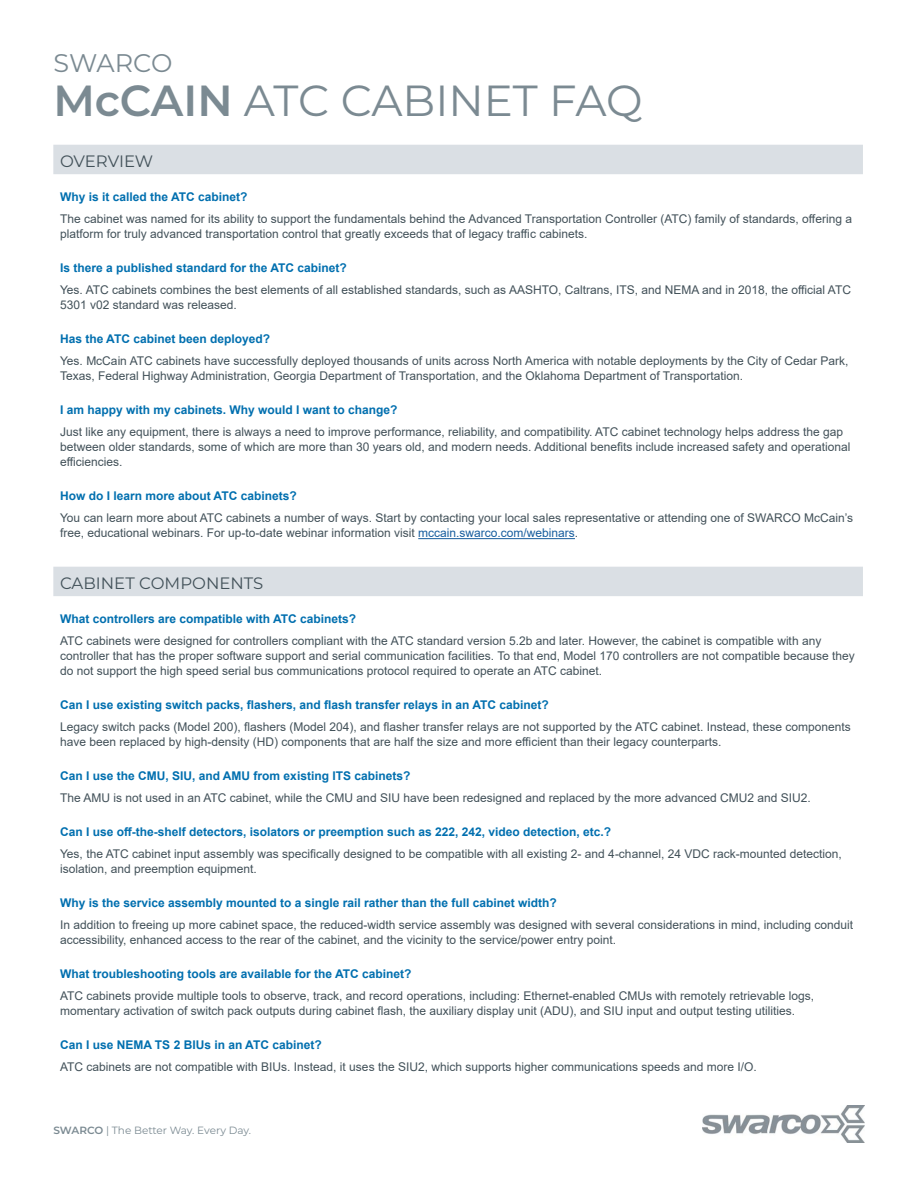
<style>
.page{position:relative;width:918px;height:1188px;background:#fff}
.page>*{position:absolute;margin:0;border:0;box-sizing:border-box;transform-origin:0 0}
.Product_Name_Header{font:43.5px "Montserrat";letter-spacing:-.005em;color:#7b8a92}
.SWARCO_Header{font:25.5px "Montserrat";color:#7b8a92}
.Headings{font:16.5px "Montserrat";color:#425159}
.Chart_Text-_left_jus{font:12px/15px "Arial";color:#425159}
.Questions_Left_Align{font:700 12px "Arial";color:#006faf}
.Footer_-_Claim{font:10.5px "Montserrat";color:#7b8a92}
.s1{font-weight:600}
.s2{color:#175d9e}
</style>
<div class="page">
<img style="left:702px;top:1105px;width:163px;height:37px">
<svg style="left:53px;top:145px;width:810px;height:451px"></svg>
<hr style="left:418px;top:538px;width:157px;height:1px;background:#175d9e">
<p class="SWARCO_Header" style="left:53px;top:46px;width:121px">SWARCO</p>
<p class="Product_Name_Header" style="left:53px;top:71px;width:591px"><span class="s1">McCAIN</span> ATC CABINET FAQ</p>
<p class="Headings" style="left:60px;top:150px;width:95px">OVERVIEW</p>
<p class="Questions_Left_Align" style="left:60px;top:189px;width:189px">Why is it called the ATC cabinet?</p>
<p class="Chart_Text-_left_jus" style="left:60px;top:212px;width:793px">The cabinet was named for its ability to support the fundamentals behind the Advanced Transportation Controller (ATC) family of standards, offering a platform for truly advanced transportation control that greatly exceeds that of legacy traffic cabinets.</p>
<p class="Questions_Left_Align" style="left:60px;top:260px;width:288px">Is there a published standard for the ATC cabinet?</p>
<p class="Chart_Text-_left_jus" style="left:60px;top:283px;width:793px">Yes. ATC cabinets combines the best elements of all established standards, such as AASHTO, Caltrans, ITS, and NEMA and in 2018, the official ATC<br>5301 v02 standard was released.</p>
<p class="Questions_Left_Align" style="left:60px;top:330px;width:212px">Has the ATC cabinet been deployed?</p>
<p class="Chart_Text-_left_jus" style="left:60px;top:354px;width:790px">Yes. McCain ATC cabinets have successfully deployed thousands of units across North America with notable deployments by the City of Cedar Park,<br>Texas, Federal Highway Administration, Georgia Department of Transportation, and the Oklahoma Department of Transportation.</p>
<p class="Questions_Left_Align" style="left:60px;top:401px;width:339px">I am happy with my cabinets. Why would I want to change?</p>
<p class="Chart_Text-_left_jus" style="left:60px;top:425px;width:792px">Just like any equipment, there is always a need to improve performance, reliability, and compatibility. ATC cabinet technology helps address the gap between older standards, some of which are more than 30 years old, and modern needs. Additional benefits include increased safety and operational efficiencies.</p>
<p class="Questions_Left_Align" style="left:60px;top:487px;width:238px">How do I learn more about ATC cabinets?</p>
<p class="Chart_Text-_left_jus" style="left:60px;top:511px;width:795px">You can learn more about ATC cabinets a number of ways. Start by contacting your local sales representative or attending one of SWARCO McCain’s free, educational webinars. For up-to-date webinar information visit <span class="s2">mccain.swarco.com/webinars</span>.</p>
<p class="Headings" style="left:60px;top:572px;width:205px">CABINET COMPONENTS</p>
<p class="Questions_Left_Align" style="left:60px;top:610px;width:298px">What controllers are compatible with ATC cabinets?</p>
<p class="Chart_Text-_left_jus" style="left:60px;top:634px;width:796px">ATC cabinets were designed for controllers compliant with the ATC standard version 5.2b and later. However, the cabinet is compatible with any controller that has the proper software support and serial communication facilities. To that end, Model 170 controllers are not compatible because they do not support the high speed serial bus communications protocol required to operate an ATC cabinet.</p>
<p class="Questions_Left_Align" style="left:60px;top:696px;width:490px">Can I use existing switch packs, flashers, and flash transfer relays in an ATC cabinet?</p>
<p class="Chart_Text-_left_jus" style="left:60px;top:720px;width:792px">Legacy switch packs (Model 200), flashers (Model 204), and flasher transfer relays are not supported by the ATC cabinet. Instead, these components have been replaced by high-density (HD) components that are half the size and more efficient than their legacy counterparts.</p>
<p class="Questions_Left_Align" style="left:60px;top:767px;width:352px">Can I use the CMU, SIU, and AMU from existing ITS cabinets?</p>
<p class="Chart_Text-_left_jus" style="left:60px;top:791px;width:752px">The AMU is not used in an ATC cabinet, while the CMU and SIU have been redesigned and replaced by the more advanced CMU2 and SIU2.</p>
<p class="Questions_Left_Align" style="left:60px;top:823px;width:553px">Can I use off-the-shelf detectors, isolators or preemption such as 222, 242, video detection, etc.?</p>
<p class="Chart_Text-_left_jus" style="left:60px;top:847px;width:783px">Yes, the ATC cabinet input assembly was specifically designed to be compatible with all existing 2- and 4-channel, 24 VDC rack-mounted detection, isolation, and preemption equipment.</p>
<p class="Questions_Left_Align" style="left:60px;top:894px;width:498px">Why is the service assembly mounted to a single rail rather than the full cabinet width?</p>
<p class="Chart_Text-_left_jus" style="left:60px;top:918px;width:795px">In addition to freeing up more cabinet space, the reduced-width service assembly was designed with several considerations in mind, including conduit accessibility, enhanced access to the rear of the cabinet, and the vicinity to the service/power entry point.</p>
<p class="Questions_Left_Align" style="left:60px;top:965px;width:353px">What troubleshooting tools are available for the ATC cabinet?</p>
<p class="Chart_Text-_left_jus" style="left:60px;top:989px;width:756px">ATC cabinets provide multiple tools to observe, track, and record operations, including: Ethernet-enabled CMUs with remotely retrievable logs, momentary activation of switch pack outputs during cabinet flash, the auxiliary display unit (ADU), and SIU input and output testing utilities.</p>
<p class="Questions_Left_Align" style="left:60px;top:1036px;width:263px">Can I use NEMA TS 2 BIUs in an ATC cabinet?</p>
<p class="Chart_Text-_left_jus" style="left:60px;top:1060px;width:698px">ATC cabinets are not compatible with BIUs. Instead, it uses the SIU2, which supports higher communications speeds and more I/O.</p>
<p class="Footer_-_Claim" style="left:53px;top:1124px;width:199px"><span class="s1">SWARCO</span> | The Better Way. Every Day.</p>
</div>
